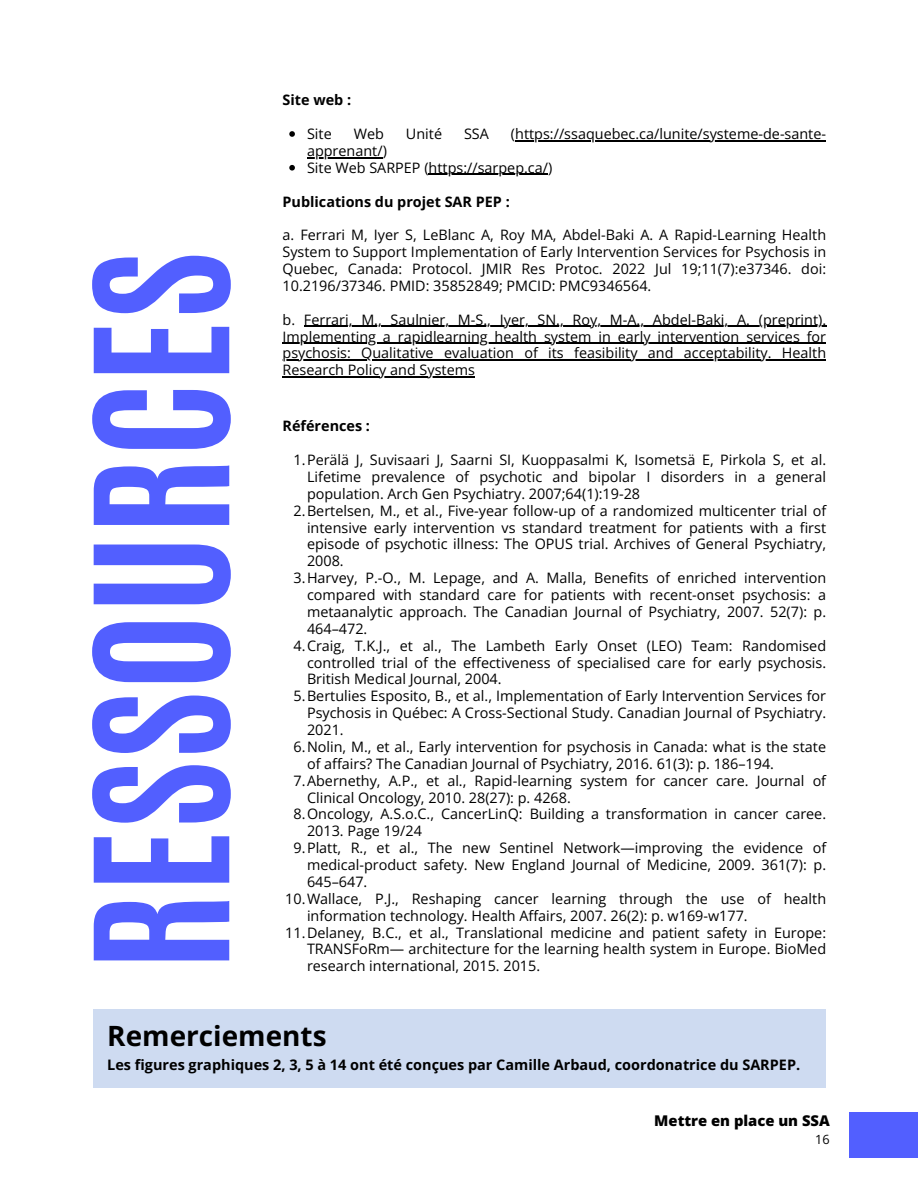
<style>
.page{position:relative;width:918px;height:1188px;background:#fff}
.page>*{position:absolute;margin:0;border:0;box-sizing:border-box;transform-origin:0 0}
.t1{font:700 157.65px "Antonio";color:#525fff}
.t2{font:700 27.9px "Open Sans";color:#000}
.t3{font:800 14.85px "Open Sans";color:#000}
.t4{font:14.4px/16.8px "Open Sans";color:#000;text-align:justify}
.t5{font:700 14.4px "Open Sans";color:#000}
.t6{font:12.6px "Open Sans";color:#000}
</style>
<div class="page">
<div style="left:849px;top:1112px;width:69px;height:45px;background:#525fff"></div>
<svg style="left:289px;top:131px;width:6px;height:6px"></svg>
<hr style="left:515px;top:140px;width:311px;height:1px;background:#000">
<hr style="left:307px;top:157px;width:76px;height:1px;background:#000">
<svg style="left:289px;top:165px;width:6px;height:6px"></svg>
<hr style="left:429px;top:174px;width:119px;height:1px;background:#000">
<hr style="left:304px;top:326px;width:522px;height:1px;background:#000">
<hr style="left:283px;top:343px;width:543px;height:1px;background:#000">
<hr style="left:283px;top:360px;width:543px;height:1px;background:#000">
<hr style="left:283px;top:376px;width:192px;height:2px;background:#000">
<div style="left:94px;top:1009px;width:732px;height:79px;background:#cedbf1"></div>
<h1 class="t1" style="left:49px;top:971px;width:721px;rotate:-90deg">RESSOURCES</h1>
<h2 class="t5" style="left:283px;top:90px;width:70px">Site web :</h2>
<p class="t4" style="left:307px;top:125px;width:26px">Site</p>
<p class="t4" style="left:354px;top:125px;width:32px">Web</p>
<p class="t4" style="left:406px;top:125px;width:38px">Unité</p>
<p class="t4" style="left:464px;top:125px;width:26px">SSA</p>
<p class="t4" style="left:511px;top:125px;width:317px">(https://ssaquebec.ca/lunite/systeme-de-sante-</p>
<h2 class="t4" style="left:307px;top:142px;width:247px">apprenant/)<br>Site Web SARPEP (https://sarpep.ca/)</h2>
<p class="t5" style="left:283px;top:191px;width:229px">Publications du projet SAR PEP :</p>
<p class="t4" style="left:283px;top:226px;width:545px">a. Ferrari M, Iyer S, LeBlanc A, Roy MA, Abdel-Baki A. A Rapid-Learning Health System to Support Implementation of Early Intervention Services for Psychosis in Quebec, Canada: Protocol. JMIR Res Protoc. 2022 Jul 19;11(7):e37346. doi:<br>10.2196/37346. PMID: 35852849; PMCID: PMC9346564.</p>
<h2 class="t4" style="left:283px;top:311px;width:14px">b.</h2>
<p class="t4" style="left:304px;top:311px;width:524px">Ferrari, M., Saulnier, M-S., Iyer, SN., Roy, M-A., Abdel-Baki, A. (preprint).</p>
<p class="t4" style="left:283px;top:328px;width:545px">Implementing a rapidlearning health system in early intervention services for</p>
<p class="t4" style="left:283px;top:344px;width:545px">psychosis: Qualitative evaluation of its feasibility and acceptability. Health</p>
<p class="t4" style="left:283px;top:361px;width:194px">Research Policy and Systems</p>
<p class="t5" style="left:283px;top:416px;width:89px">Références :</p>
<p class="t4" style="left:307px;top:451px;width:521px;text-indent:-13px">1.Perälä J, Suvisaari J, Saarni SI, Kuoppasalmi K, Isometsä E, Pirkola S, et al.<br>Lifetime prevalence of psychotic and bipolar I disorders in a general population. Arch Gen Psychiatry. 2007;64(1):19-28</p>
<p class="t4" style="left:307px;top:502px;width:521px;text-indent:-13px">2.Bertelsen, M., et al., Five-year follow-up of a randomized multicenter trial of intensive early intervention vs standard treatment for patients with a first episode of psychotic illness: The OPUS trial. Archives of General Psychiatry, 2008.</p>
<p class="t4" style="left:307px;top:569px;width:521px;text-indent:-13px">3.Harvey, P.-O., M. Lepage, and A. Malla, Benefits of enriched intervention compared with standard care for patients with recent-onset psychosis: a metaanalytic approach. The Canadian Journal of Psychiatry, 2007. 52(7): p.<br>464–472.</p>
<p class="t4" style="left:307px;top:637px;width:521px;text-indent:-13px">4.Craig, T.K.J., et al., The Lambeth Early Onset (LEO) Team: Randomised controlled trial of the effectiveness of specialised care for early psychosis.<br>British Medical Journal, 2004.</p>
<p class="t4" style="left:307px;top:687px;width:521px;text-indent:-13px">5.Bertulies Esposito, B., et al., Implementation of Early Intervention Services for Psychosis in Québec: A Cross-Sectional Study. Canadian Journal of Psychiatry.<br>2021.</p>
<p class="t4" style="left:307px;top:738px;width:521px;text-indent:-13px">6.Nolin, M., et al., Early intervention for psychosis in Canada: what is the state of affairs? The Canadian Journal of Psychiatry, 2016. 61(3): p. 186–194.</p>
<p class="t4" style="left:307px;top:772px;width:521px;text-indent:-13px">7.Abernethy, A.P., et al., Rapid-learning system for cancer care. Journal of<br>Clinical Oncology, 2010. 28(27): p. 4268.</p>
<h2 class="t4" style="left:307px;top:805px;width:521px;text-indent:-13px">8.Oncology, A.S.o.C., CancerLinQ: Building a transformation in cancer caree.<br>2013. Page 19/24</h2>
<h2 class="t4" style="left:307px;top:839px;width:521px;text-indent:-13px">9.Platt, R., et al., The new Sentinel Network—improving the evidence of medical-product safety. New England Journal of Medicine, 2009. 361(7): p.<br>645–647.</h2>
<p class="t4" style="left:307px;top:890px;width:521px;text-indent:-22px">10.Wallace, P.J., Reshaping cancer learning through the use of health information technology. Health Affairs, 2007. 26(2): p. w169-w177.</p>
<p class="t4" style="left:307px;top:924px;width:521px;text-indent:-22px">11.Delaney, B.C., et al., Translational medicine and patient safety in Europe:<br>TRANSFoRm— architecture for the learning health system in Europe. BioMed research international, 2015. 2015.</p>
<h2 class="t2" style="left:107px;top:1016px;width:221px">Remerciements</h2>
<p class="t5" style="left:107px;top:1055px;width:694px">Les figures graphiques 2, 3, 5 à 14 ont été conçues par Camille Arbaud, coordonatrice du SARPEP.</p>
<p class="t3" style="left:654px;top:1110px;width:177px">Mettre en place un SSA</p>
<p class="t6" style="left:815px;top:1131px;width:16px">16</p>
</div>
